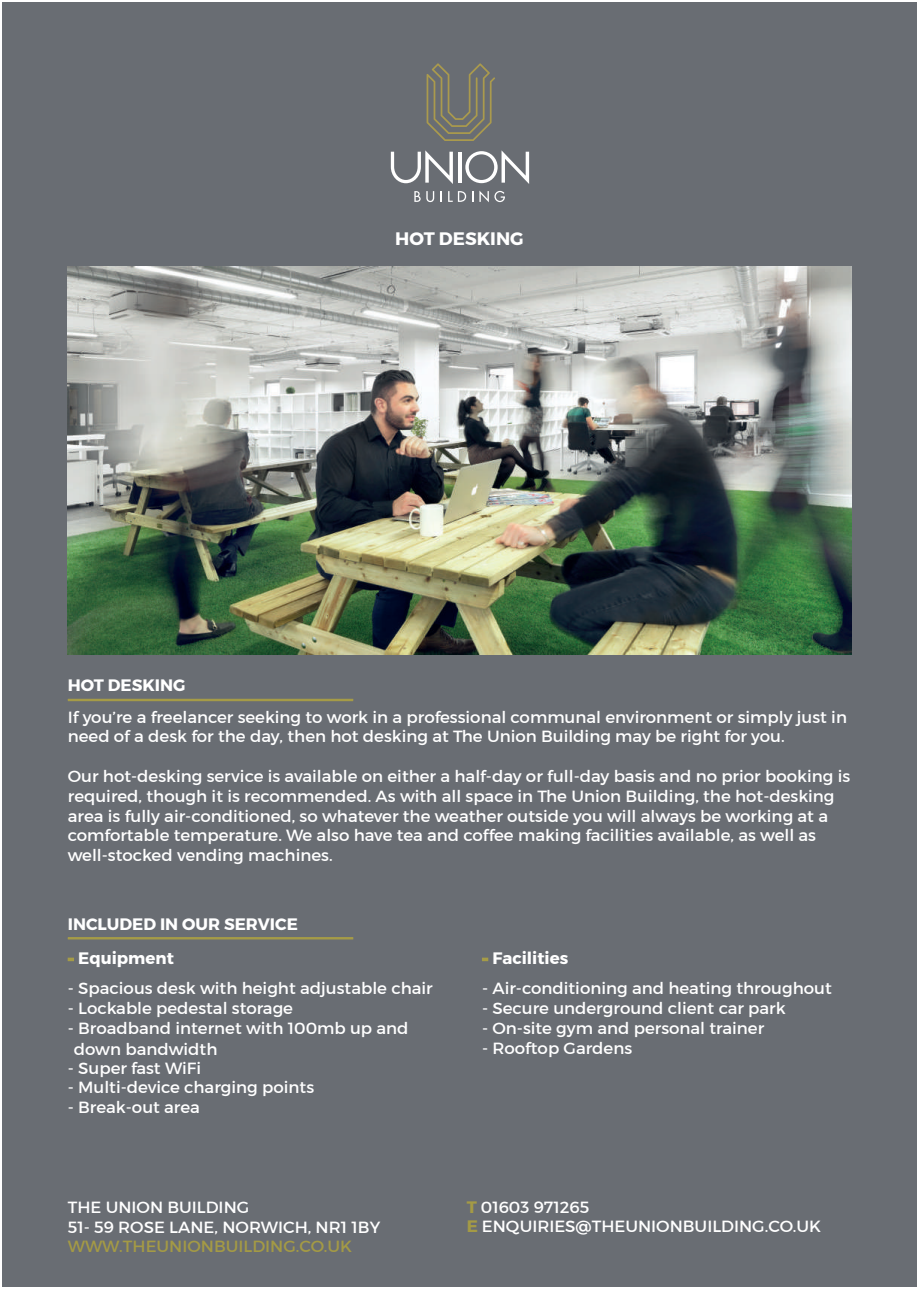
<style>
.page{position:relative;width:919px;height:1289px;background:#fff}
.page>*{position:absolute;margin:0;border:0;box-sizing:border-box;transform-origin:0 0}
.t1{font:700 18px "Montserrat";color:#fff}
.t2{font:16.5px/19.8px "Montserrat";color:#fff}
.t3{font:700 16.5px "Montserrat";color:#fff}
.t4{font:16.5px "Montserrat";color:#a49a45}
.s1{font-weight:400;color:#a49a45}
.s2{font-weight:700;color:#a49a45}
</style>
<div class="page">
<div style="left:2px;top:2px;width:914px;height:1284px;background:#696d73"></div>
<svg style="left:414px;top:191px;width:6px;height:11px"></svg>
<svg style="left:426px;top:191px;width:8px;height:11px"></svg>
<svg style="left:448px;top:191px;width:4px;height:11px"></svg>
<svg style="left:458px;top:191px;width:8px;height:11px"></svg>
<svg style="left:479px;top:191px;width:26px;height:11px"></svg>
<hr style="left:458px;top:152px;width:3px;height:31px;background:#fff">
<svg style="left:465px;top:150px;width:64px;height:34px"></svg>
<svg style="left:426px;top:63px;width:69px;height:78px"></svg>
<svg style="left:391px;top:150px;width:62px;height:34px"></svg>
<hr style="left:68px;top:698px;width:285px;height:3px;background:#a59b47">
<hr style="left:68px;top:937px;width:285px;height:2px;background:#a59b47">
<svg style="left:68px;top:957px;width:6px;height:4px"></svg>
<svg style="left:482px;top:957px;width:6px;height:4px"></svg>
<img style="left:68px;top:267px;width:783px;height:387px">
<p class="t1" style="left:395px;top:227px;width:130px">HOT DESKING</p>
<p class="t3" style="left:68px;top:675px;width:119px">HOT DESKING</p>
<p class="t2" style="left:68px;top:706px;width:780px">If you’re a freelancer seeking to work in a professional communal environment or simply just in need of a desk for the day, then hot desking at The Union Building may be right for you.</p>
<p class="t2" style="left:68px;top:766px;width:783px">Our hot-desking service is available on either a half-day or full-day basis and no prior booking is required, though it is recommended. As with all space in The Union Building, the hot-desking area is fully air-conditioned, so whatever the weather outside you will always be working at a comfortable temperature. We also have tea and coffee making facilities available, as well as well-stocked vending machines.</p>
<p class="t3" style="left:68px;top:913px;width:232px">INCLUDED IN OUR SERVICE</p>
<p class="t3" style="left:68px;top:948px;width:108px"><span class="s1">-</span> Equipment</p>
<p class="t3" style="left:482px;top:948px;width:88px"><span class="s1">-</span> Facilities</p>
<p class="t2" style="left:68px;top:978px;width:366px">- Spacious desk with height adjustable chair</p>
<p class="t2" style="left:68px;top:998px;width:227px">- Lockable pedestal storage</p>
<p class="t2" style="left:68px;top:1018px;width:342px">- Broadband internet with 100mb up and</p>
<p class="t2" style="left:68px;top:1057px;width:135px">- Super fast WiFi</p>
<p class="t2" style="left:68px;top:1077px;width:248px">- Multi-device charging points</p>
<p class="t2" style="left:68px;top:1097px;width:134px">- Break-out area</p>
<p class="t2" style="left:74px;top:1038px;width:145px">down bandwidth</p>
<p class="t2" style="left:482px;top:978px;width:351px">- Air-conditioning and heating throughout</p>
<p class="t2" style="left:482px;top:998px;width:305px">- Secure underground client car park</p>
<p class="t2" style="left:482px;top:1018px;width:283px">- On-site gym and personal trainer</p>
<p class="t2" style="left:482px;top:1037px;width:152px">- Rooftop Gardens</p>
<p class="t2" style="left:68px;top:1196px;width:314px">THE UNION BUILDING<br>51- 59 ROSE LANE, NORWICH, NR1 1BY</p>
<p class="t4" style="left:68px;top:1236px;width:286px">WWW.THEUNIONBUILDING.CO.UK</p>
<p class="t2" style="left:467px;top:1196px;width:355px"><span class="s2">T</span> 01603 971265<br><span class="s2">E</span> ENQUIRIES@THEUNIONBUILDING.CO.UK</p>
</div>
